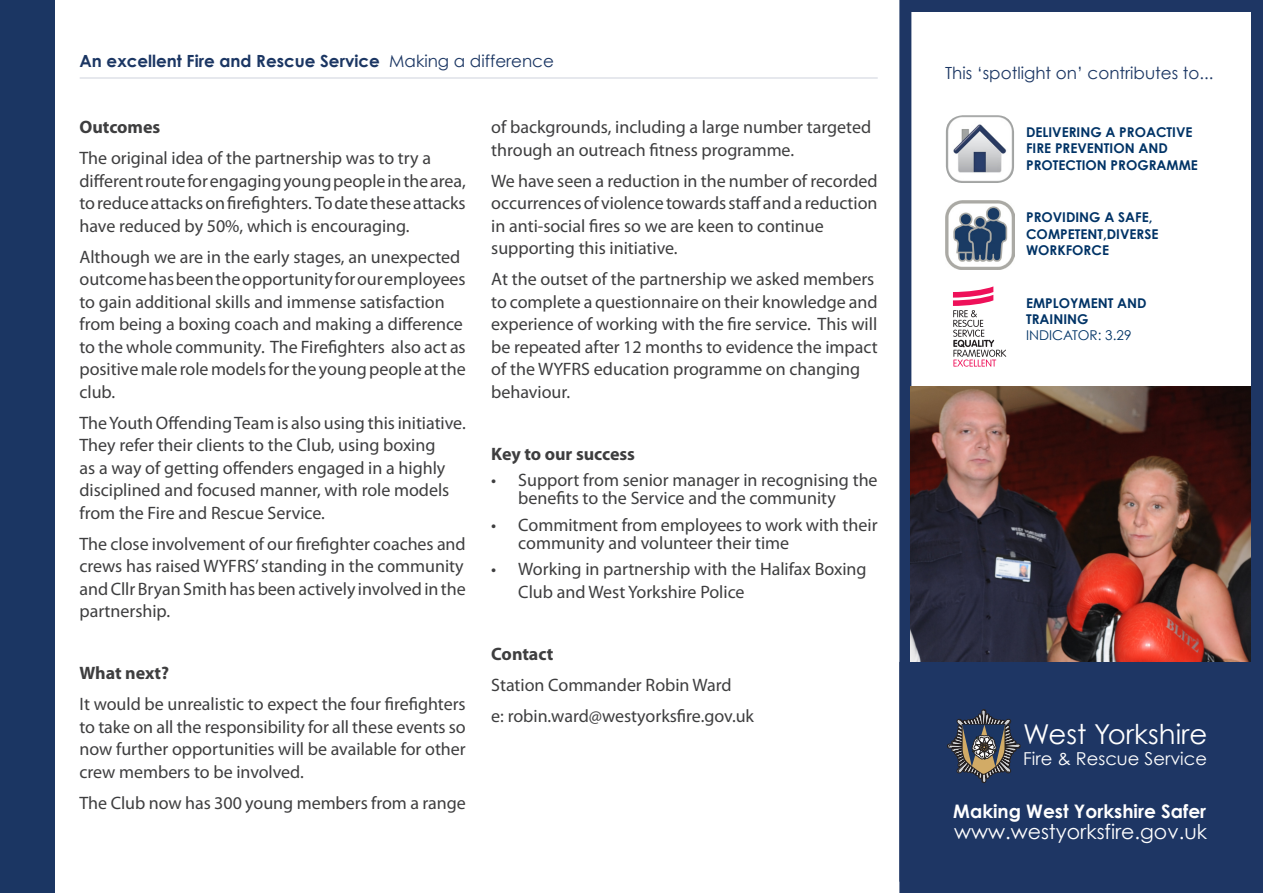
<style>
.page{position:relative;width:1263px;height:893px;background:#fff}
.page>*{position:absolute;margin:0;border:0;box-sizing:border-box;transform-origin:0 0}
.t1{font:27.45px "Century Gothic";color:#fff}
.t2{font:20.4px "Century Gothic";color:#fff}
.t3{font:700 18.6px "Century Gothic";color:#fff}
.bodytext{font:18px/22.5px "Myriad Pro";color:#3e3e3f}
.SUBHEADER{font:700 18px "Myriad Pro";color:#3e3e3f}
.t4{font:17.85px "Century Gothic";color:#fff}
.t5{font:700 16.8px "Century Gothic";color:#1b3663}
.t6{font:16.8px "Century Gothic";color:#1b3663}
.t7{font:700 13.5px/16.2px "Century Gothic";color:#036}
.t8{font:13.5px "Century Gothic";color:#036}
.s1{font-weight:400}
</style>
<div class="page">
<div style="left:0;top:0;width:54px;height:893px;background:#1b3663"></div>
<div style="left:899px;top:0;width:364px;height:882px;border:12px solid #1e3664"></div>
<div style="left:899px;top:662px;width:364px;height:231px;background:#1e3664"></div>
<svg style="left:947px;top:709px;width:79px;height:74px;background:#454e61"></svg>
<svg style="left:953px;top:286px;width:53px;height:81px"></svg>
<hr style="left:80px;top:77px;width:798px;height:2px;background:#1e3664">
<img style="left:946px;top:115px;width:68px;height:68px">
<img style="left:910px;top:387px;width:341px;height:275px">
<img style="left:945px;top:200px;width:69px;height:69px">
<p class="t5" style="left:80px;top:50px;width:476px">An excellent Fire and Rescue Service <span class="s1">Making a difference</span></p>
<p class="SUBHEADER" style="left:80px;top:115px;width:82px">Outcomes</p>
<p class="bodytext" style="left:80px;top:147px;width:388px">The original idea of the partnership was to try a different route for engaging young people in the area, to reduce attacks on firefighters. To date these attacks have reduced by 50%, which is encouraging.</p>
<p class="bodytext" style="left:80px;top:245px;width:388px">Although we are in the early stages, an unexpected outcome has been the opportunity for our employees to gain additional skills and immense satisfaction from being a boxing coach and making a difference to the whole community. The Firefighters also act as positive male role models for the young people at the club.</p>
<p class="bodytext" style="left:80px;top:411px;width:388px">The Youth Offending Team is also using this initiative.<br>They refer their clients to the Club, using boxing<br>as a way of getting offenders engaged in a highly disciplined and focused manner, with role models from the Fire and Rescue Service.</p>
<p class="bodytext" style="left:80px;top:532px;width:388px;text-align:justify">The close involvement of our firefighter coaches and crews has raised WYFRS’ standing in the community and Cllr Bryan Smith has been actively involved in the partnership.</p>
<p class="SUBHEADER" style="left:80px;top:661px;width:91px">What next?</p>
<p class="bodytext" style="left:80px;top:693px;width:388px;text-align:justify">It would be unrealistic to expect the four firefighters to take on all the responsibility for all these events so now further opportunities will be available for other crew members to be involved.</p>
<p class="bodytext" style="left:80px;top:791px;width:388px">The Club now has 300 young members from a range</p>
<p class="bodytext" style="left:491px;top:116px;width:381px">of backgrounds, including a large number targeted through an outreach fitness programme.</p>
<p class="bodytext" style="left:491px;top:169px;width:388px">We have seen a reduction in the number of recorded occurrences of violence towards staff and a reduction in anti-social fires so we are keen to continue supporting this initiative.</p>
<p class="bodytext" style="left:491px;top:268px;width:388px">At the outset of the partnership we asked members to complete a questionnaire on their knowledge and experience of working with the fire service. This will be repeated after 12 months to evidence the impact of the WYFRS education programme on changing behaviour.</p>
<p class="SUBHEADER" style="left:491px;top:442px;width:145px">Key to our success</p>
<p class="bodytext" style="left:518px;top:471px;width:361px;line-height:18px;text-indent:-27px">• Support from senior manager in recognising the benefits to the Service and the community</p>
<p class="bodytext" style="left:518px;top:515px;width:361px;line-height:18px;text-indent:-27px">• Commitment from employees to work with their community and volunteer their time</p>
<p class="bodytext" style="left:518px;top:558px;width:350px;text-indent:-27px">• Working in partnership with the Halifax Boxing<br>Club and West Yorkshire Police</p>
<p class="SUBHEADER" style="left:491px;top:642px;width:64px">Contact</p>
<p class="bodytext" style="left:491px;top:673px;width:242px">Station Commander Robin Ward</p>
<p class="bodytext" style="left:491px;top:704px;width:264px">e: robin.ward@westyorksfire.gov.uk</p>
<p class="t6" style="left:945px;top:62px;width:270px">This ‘spotlight on’ contributes to...</p>
<p class="t7" style="left:1026px;top:124px;width:173px">DELIVERING A PROACTIVE<br>FIRE PREVENTION AND<br>PROTECTION PROGRAMME</p>
<p class="t7" style="left:1026px;top:209px;width:134px">PROVIDING A SAFE,<br>COMPETENT,DIVERSE<br>WORKFORCE</p>
<p class="t7" style="left:1026px;top:294px;width:122px">EMPLOYMENT AND<br>TRAINING</p>
<p class="t8" style="left:1026px;top:327px;width:107px">INDICATOR: 3.29</p>
<p class="t1" style="left:1023px;top:717px;width:186px">West Yorkshire</p>
<p class="t4" style="left:1023px;top:748px;width:185px">Fire &amp; Rescue Service</p>
<p class="t3" style="left:953px;top:800px;width:254px">Making West Yorkshire Safer</p>
<p class="t2" style="left:954px;top:819px;width:254px">www.westyorksfire.gov.uk</p>
</div>
